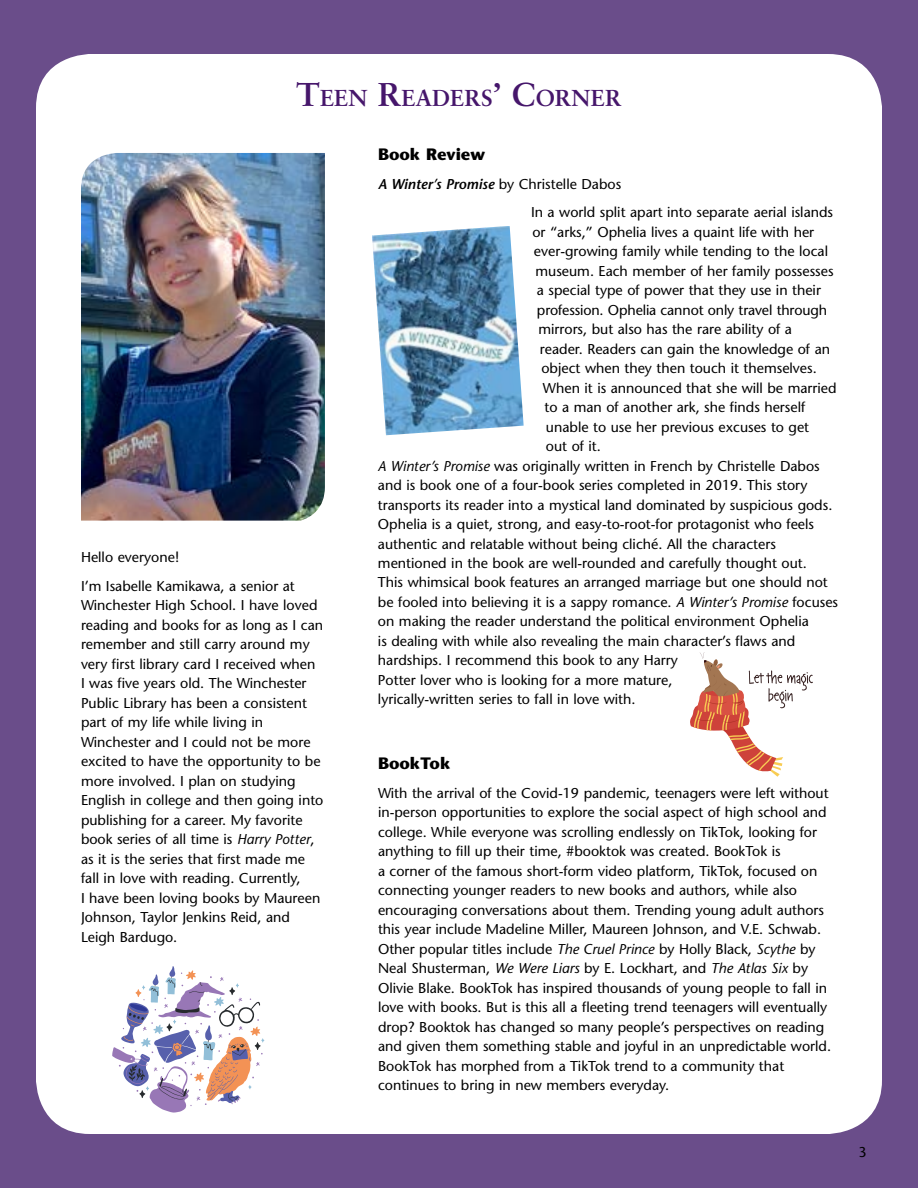
<style>
.page{position:relative;width:918px;height:1188px;background:#6a4d8a}
.page>*{position:absolute;margin:0;border:0;box-sizing:border-box;transform-origin:0 0}
.t1{font:700 23.1px "Sabon";color:#46166b}
.t2{font:700 16.5px "Stone Sans";color:#000}
.t3{font:14.25px/19.5px "Stone Sans";color:#000}
.s1{font-size:33px}
.s2{font-style:italic}
.s3{font-weight:600;font-style:italic}
</style>
<div class="page">
<div style="left:36px;top:54px;width:846px;height:1080px;background:#fff;border-radius:54px"></div>
<img style="left:81px;top:153px;width:244px;height:368px">
<img style="left:372px;top:226px;width:152px;height:209px">
<svg style="left:112px;top:966px;width:152px;height:147px"></svg>
<svg style="left:690px;top:652px;width:123px;height:125px"></svg>
<h1 class="t1" style="left:296px;top:84px;width:327px"><span class="s1">T</span>EEN <span class="s1">R</span>EADERS<span class="s1">’ C</span>ORNER</h1>
<p class="t3" style="left:81px;top:543px;width:215px;line-height:28.5px">Hello everyone!<br>I’m Isabelle Kamikawa, a senior at</p>
<p class="t3" style="left:81px;top:596px;width:244px">Winchester High School. I have loved reading and books for as long as I can remember and still carry around my very first library card I received when<br>I was five years old. The Winchester Public Library has been a consistent part of my life while living in Winchester and I could not be more excited to have the opportunity to be more involved. I plan on studying English in college and then going into publishing for a career. My favorite book series of all time is <span class="s2">Harry Potter</span>, as it is the series that first made me fall in love with reading. Currently,<br>I have been loving books by Maureen Johnson, Taylor Jenkins Reid, and Leigh Bardugo.</p>
<p class="t2" style="left:378px;top:144px;width:109px">Book Review</p>
<p class="t3" style="left:531px;top:169px;width:304px;line-height:28.5px;text-indent:-153px"><span class="s3">A Winter’s Promise</span> by Christelle Dabos<br>In a world split apart into separate aerial islands</p>
<p class="t3" style="left:532px;top:222px;width:283px">or “arks,” Ophelia lives a quaint life with her</p>
<p class="t3" style="left:534px;top:241px;width:296px">ever-growing family while tending to the local</p>
<p class="t3" style="left:535px;top:261px;width:300px">museum. Each member of her family possesses</p>
<p class="t3" style="left:537px;top:280px;width:286px">a special type of power that they use in their</p>
<p class="t3" style="left:537px;top:300px;width:292px">profession. Ophelia cannot only travel through</p>
<p class="t3" style="left:538px;top:319px;width:255px">mirrors, but also has the rare ability of a</p>
<p class="t3" style="left:540px;top:339px;width:292px">reader. Readers can gain the knowledge of an</p>
<p class="t3" style="left:541px;top:358px;width:277px">object when they then touch it themselves.</p>
<p class="t3" style="left:543px;top:378px;width:295px">When it is announced that she will be married</p>
<p class="t3" style="left:544px;top:397px;width:262px">to a man of another ark, she finds herself</p>
<p class="t3" style="left:546px;top:417px;width:265px">unable to use her previous excuses to get</p>
<p class="t3" style="left:546px;top:436px;width:57px">out of it.</p>
<p class="t3" style="left:378px;top:456px;width:443px"><span class="s2">A Winter’s Promise</span> was originally written in French by Christelle Dabos</p>
<p class="t3" style="left:378px;top:475px;width:431px">and is book one of a four-book series completed in 2019. This story</p>
<p class="t3" style="left:378px;top:495px;width:456px">transports its reader into a mystical land dominated by suspicious gods.</p>
<p class="t3" style="left:378px;top:514px;width:438px">Ophelia is a quiet, strong, and easy-to-root-for protagonist who feels</p>
<p class="t3" style="left:378px;top:534px;width:399px">authentic and relatable without being cliché. All the characters</p>
<p class="t3" style="left:378px;top:553px;width:430px">mentioned in the book are well-rounded and carefully thought out.</p>
<p class="t3" style="left:378px;top:573px;width:451px">This whimsical book features an arranged marriage but one should not</p>
<p class="t3" style="left:378px;top:592px;width:462px">be fooled into believing it is a sappy romance. <span class="s2">A Winter’s Promise</span> focuses</p>
<p class="t3" style="left:378px;top:612px;width:432px">on making the reader understand the political environment Ophelia</p>
<p class="t3" style="left:378px;top:631px;width:419px">is dealing with while also revealing the main character’s flaws and</p>
<p class="t3" style="left:378px;top:651px;width:302px">hardships. I recommend this book to any Harry</p>
<p class="t3" style="left:378px;top:670px;width:296px">Potter lover who is looking for a more mature,</p>
<p class="t3" style="left:378px;top:690px;width:259px">lyrically-written series to fall in love with.</p>
<p class="t2" style="left:378px;top:753px;width:74px">BookTok</p>
<p class="t3" style="left:378px;top:783px;width:455px">With the arrival of the Covid-19 pandemic, teenagers were left without in-person opportunities to explore the social aspect of high school and college. While everyone was scrolling endlessly on TikTok, looking for anything to fill up their time, #booktok was created. BookTok is<br>a corner of the famous short-form video platform, TikTok, focused on connecting younger readers to new books and authors, while also encouraging conversations about them. Trending young adult authors this year include Madeline Miller, Maureen Johnson, and V.E. Schwab.<br>Other popular titles include <span class="s2">The Cruel Prince</span> by Holly Black, <span class="s2">Scythe</span> by Neal Shusterman, <span class="s2">We Were Liars</span> by E. Lockhart, and <span class="s2">The Atlas Six</span> by Olivie Blake. BookTok has inspired thousands of young people to fall in love with books. But is this all a fleeting trend teenagers will eventually drop? Booktok has changed so many people’s perspectives on reading and given them something stable and joyful in an unpredictable world.<br>BookTok has morphed from a TikTok trend to a community that continues to bring in new members everyday.</p>
<p class="t3" style="left:858px;top:1142px;width:10px">3</p>
</div>
